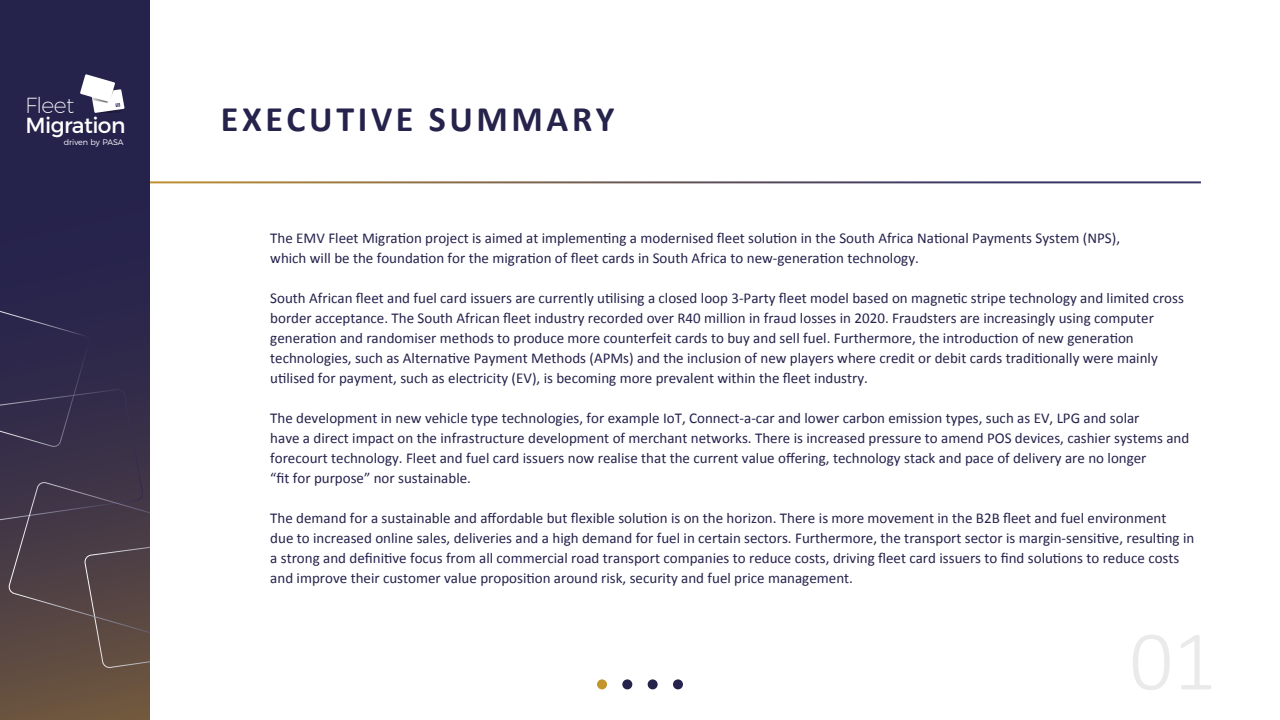
<style>
.page{position:relative;width:1280px;height:720px;background:#fff}
.page>*{position:absolute;margin:0;border:0;box-sizing:border-box;transform-origin:0 0}
.t1{font:300 85.6px "Calibri";color:#eaeaea}
.t2{font:700 36px "Calibri";letter-spacing:.1em;color:#25224c}
.t3{font:21.8px "Montserrat";letter-spacing:-.025em;color:#fff}
.t4{font:200 21.8px "Montserrat";letter-spacing:-.025em;color:#fff}
.t5{font:15px/20px "Calibri";color:#25224c}
.t6{font:300 8px "Montserrat";letter-spacing:-.01em;color:#fff}
</style>
<div class="page">
<svg style="left:0;top:0;width:150px;height:720px;background:#312a49"></svg>
<div style="left:59px;top:71px;width:91px;height:78px;background:#25224c"></div>
<svg style="left:80px;top:74px;width:45px;height:39px"></svg>
<div style="left:597px;top:679px;width:10px;height:10px;background:#c4942d;border-radius:50%"></div>
<div style="left:622px;top:679px;width:10px;height:10px;background:#25224c;border-radius:50%"></div>
<div style="left:648px;top:679px;width:10px;height:10px;background:#25224c;border-radius:50%"></div>
<div style="left:673px;top:679px;width:10px;height:10px;background:#25224c;border-radius:50%"></div>
<svg style="left:0;top:290px;width:150px;height:379px;background:#413748"></svg>
<h3 class="t4" style="left:25px;top:89px;width:51px">Fleet</h3>
<p class="t6" style="left:64px;top:136px;width:61px">driven by PASA</p>
<h3 class="t3" style="left:25px;top:108px;width:102px">Migration</h3>
<h2 class="t2" style="left:221px;top:96px;width:395px">EXECUTIVE SUMMARY</h2>
<p class="t5" style="left:270px;top:228px;width:851px">The EMV Fleet Migration project is aimed at implementing a modernised fleet solution in the South Africa National Payments System (NPS), which will be the foundation for the migration of fleet cards in South Africa to new-generation technology.</p>
<p class="t5" style="left:270px;top:288px;width:915px">South African fleet and fuel card issuers are currently utilising a closed loop 3-Party fleet model based on magnetic stripe technology and limited cross border acceptance. The South African fleet industry recorded over R40 million in fraud losses in 2020. Fraudsters are increasingly using computer generation and randomiser methods to produce more counterfeit cards to buy and sell fuel. Furthermore, the introduction of new generation technologies, such as Alternative Payment Methods (APMs) and the inclusion of new players where credit or debit cards traditionally were mainly utilised for payment, such as electricity (EV), is becoming more prevalent within the fleet industry.</p>
<p class="t5" style="left:270px;top:408px;width:921px">The development in new vehicle type technologies, for example IoT, Connect-a-car and lower carbon emission types, such as EV, LPG and solar<br>have a direct impact on the infrastructure development of merchant networks. There is increased pressure to amend POS devices, cashier systems and forecourt technology. Fleet and fuel card issuers now realise that the current value offering, technology stack and pace of delivery are no longer<br>“fit for purpose” nor sustainable.</p>
<p class="t5" style="left:270px;top:508px;width:926px">The demand for a sustainable and affordable but flexible solution is on the horizon. There is more movement in the B2B fleet and fuel environment<br>due to increased online sales, deliveries and a high demand for fuel in certain sectors. Furthermore, the transport sector is margin-sensitive, resulting in a strong and definitive focus from all commercial road transport companies to reduce costs, driving fleet card issuers to find solutions to reduce costs and improve their customer value proposition around risk, security and fuel price management.</p>
<h1 class="t1" style="left:1130px;top:608px;width:88px">01</h1>
</div>
